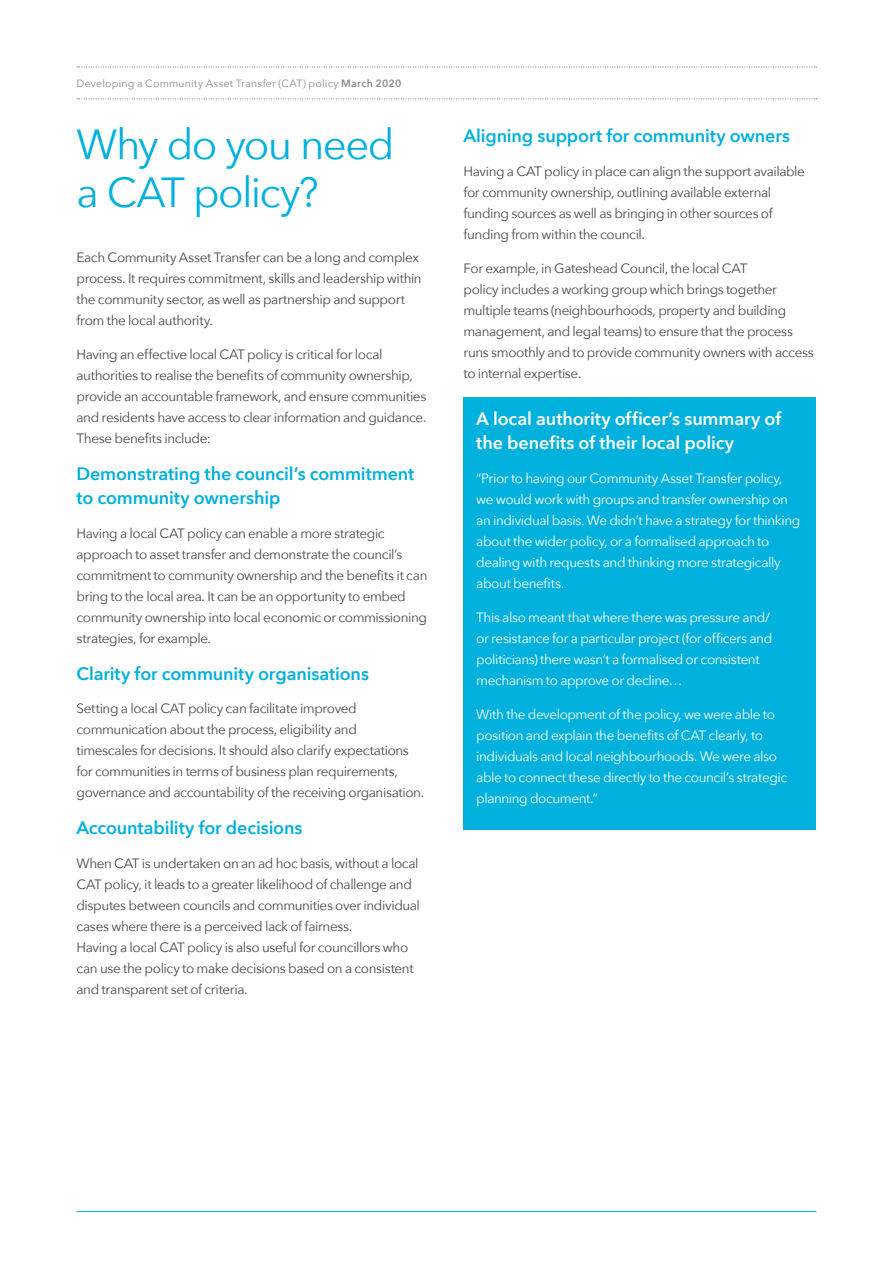
<style>
.page{position:relative;width:893px;height:1263px;background:#fff}
.page>*{position:absolute;margin:0;border:0;box-sizing:border-box;transform-origin:0 0}
.t1{font:42px/48px "Avenir Next";letter-spacing:-.04em;color:#00b0dd}
.t2{font:600 18px/24px "Avenir Next";letter-spacing:-.01em;color:#00b0dd}
.t3{font:600 18px/24px "Avenir Next";letter-spacing:-.005em;color:#fff}
.t4{font:13.5px/21px "Avenir Next";letter-spacing:-.03em;color:#494948}
.t5{font:13.5px/21px "Avenir Next";letter-spacing:-.03em;color:#fff}
.t6{font:10.5px "Avenir Next";letter-spacing:.02em;color:#8b8b8b}
.s1{font-weight:600}
</style>
<div class="page">
<svg style="left:77px;top:66px;width:740px;height:2px"></svg>
<svg style="left:77px;top:98px;width:740px;height:1px"></svg>
<div style="left:463px;top:397px;width:353px;height:433px;background:#00b0dd"></div>
<hr style="left:77px;top:1211px;width:739px;height:1px;background:#00b0dd">
<p class="t6" style="left:77px;top:75px;width:326px">Developing a Community Asset Transfer (CAT) policy <span class="s1">March 2020</span></p>
<h1 class="t1" style="left:77px;top:119px;width:320px">Why do you need a CAT policy?</h1>
<p class="t4" style="left:77px;top:247px;width:347px">Each Community Asset Transfer can be a long and complex process. It requires commitment, skills and leadership within the community sector, as well as partnership and support from the local authority.</p>
<p class="t4" style="left:77px;top:343px;width:351px">Having an effective local CAT policy is critical for local authorities to realise the benefits of community ownership, provide an accountable framework, and ensure communities and residents have access to clear information and guidance.<br>These benefits include:</p>
<h2 class="t2" style="left:77px;top:461px;width:339px">Demonstrating the council’s commitment to community ownership</h2>
<p class="t4" style="left:77px;top:522px;width:352px">Having a local CAT policy can enable a more strategic approach to asset transfer and demonstrate the council’s commitment to community ownership and the benefits it can bring to the local area. It can be an opportunity to embed community ownership into local economic or commissioning strategies, for example.</p>
<h2 class="t2" style="left:77px;top:661px;width:294px">Clarity for community organisations</h2>
<p class="t4" style="left:77px;top:697px;width:349px">Setting a local CAT policy can facilitate improved communication about the process, eligibility and<br>timescales for decisions. It should also clarify expectations for communities in terms of business plan requirements, governance and accountability of the receiving organisation.</p>
<h2 class="t2" style="left:77px;top:815px;width:227px">Accountability for decisions</h2>
<p class="t4" style="left:77px;top:852px;width:345px">When CAT is undertaken on an ad hoc basis, without a local CAT policy, it leads to a greater likelihood of challenge and disputes between councils and communities over individual cases where there is a perceived lack of fairness.<br>Having a local CAT policy is also useful for councillors who can use the policy to make decisions based on a consistent and transparent set of criteria.</p>
<h2 class="t2" style="left:463px;top:124px;width:328px">Aligning support for community owners</h2>
<p class="t4" style="left:463px;top:160px;width:343px">Having a CAT policy in place can align the support available for community ownership, outlining available external funding sources as well as bringing in other sources of funding from within the council.</p>
<p class="t4" style="left:463px;top:257px;width:352px">For example, in Gateshead Council, the local CAT<br>policy includes a working group which brings together multiple teams (neighbourhoods, property and building management, and legal teams) to ensure that the process runs smoothly and to provide community owners with access to internal expertise.</p>
<h2 class="t3" style="left:476px;top:406px;width:307px">A local authority officer’s summary of the benefits of their local policy</h2>
<p class="t5" style="left:476px;top:467px;width:326px">“Prior to having our Community Asset Transfer policy, we would work with groups and transfer ownership on an individual basis. We didn’t have a strategy for thinking about the wider policy, or a formalised approach to dealing with requests and thinking more strategically about benefits.</p>
<p class="t5" style="left:476px;top:606px;width:298px">This also meant that where there was pressure and/ or resistance for a particular project (for officers and politicians) there wasn’t a formalised or consistent mechanism to approve or decline…</p>
<p class="t5" style="left:476px;top:703px;width:312px">With the development of the policy, we were able to position and explain the benefits of CAT clearly, to individuals and local neighbourhoods. We were also able to connect these directly to the council’s strategic planning document.”</p>
</div>
